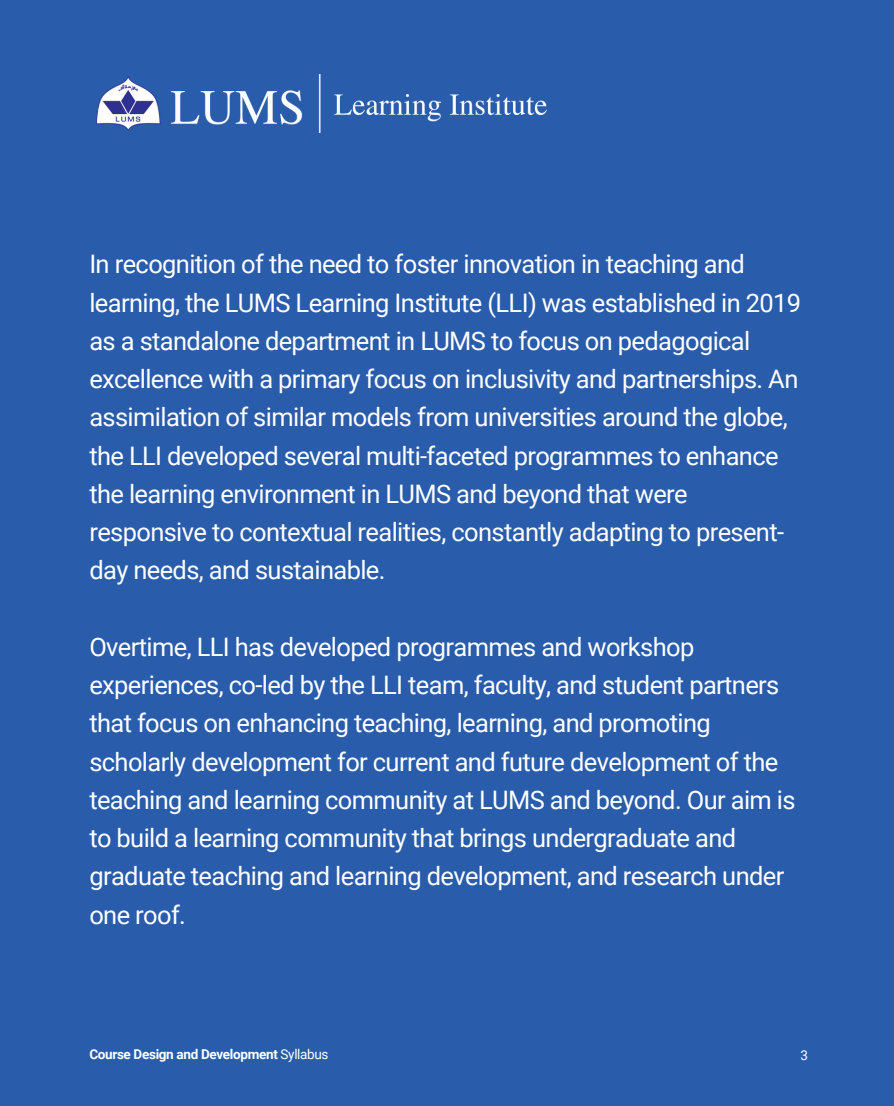
<style>
.page{position:relative;width:894px;height:1106px;background:#fff}
.page>*{position:absolute;margin:0;border:0;box-sizing:border-box;transform-origin:0 0}
.t1{font:25.5px/38.2px "Roboto";letter-spacing:-.025em;color:#fefefe}
.t2{font:700 13.5px "Roboto";letter-spacing:-.025em;color:#fff}
.t3{font:13.5px "Roboto";color:#fff}
.s1{font-weight:400}
</style>
<div class="page">
<div style="left:0;top:0;width:893px;height:1106px;background:#295cab"></div>
<img style="left:96px;top:75px;width:450px;height:57px">
<p class="t1" style="left:89px;top:246px;width:713px">In recognition of the need to foster innovation in teaching and learning, the LUMS Learning Institute (LLI) was established in 2019 as a standalone department in LUMS to focus on pedagogical excellence with a primary focus on inclusivity and partnerships. An assimilation of similar models from universities around the globe, the LLI developed several multi-faceted programmes to enhance the learning environment in LUMS and beyond that were responsive to contextual realities, constantly adapting to present&shy;day needs, and sustainable.</p>
<h1 class="t1" style="left:89px;top:628px;width:707px">Overtime, LLI has developed programmes and workshop experiences, co-led by the LLI team, faculty, and student partners that focus on enhancing teaching, learning, and promoting scholarly development for current and future development of the teaching and learning community at LUMS and beyond. Our aim is to build a learning community that brings undergraduate and graduate teaching and learning development, and research under one roof.</h1>
<h1 class="t2" style="left:89px;top:1047px;width:241px">Course Design and Development <span class="s1">Syllabus</span></h1>
<p class="t3" style="left:800px;top:1047px;width:9px">3</p>
</div>
